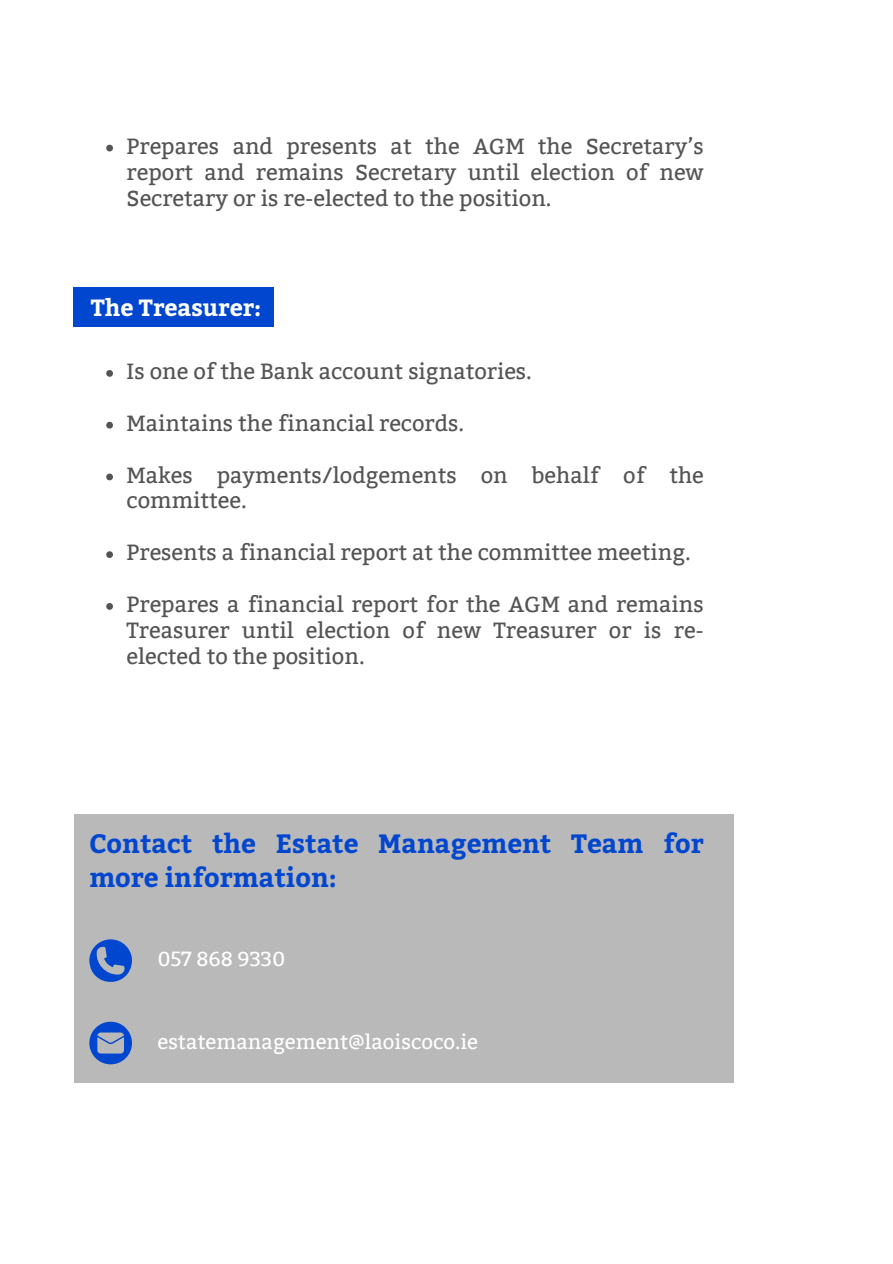
<style>
.page{position:relative;width:893px;height:1264px;background:#fff}
.page>*{position:absolute;margin:0;border:0;box-sizing:border-box;transform-origin:0 0}
.t1{font:700 26.4px/33.8px "Bitter";color:#0046cf}
.t2{font:700 23.4px "Bitter";color:#fff}
.t3{font:21.9px/25.8px "Bitter";color:#545454;text-align:justify}
.t4{font:20.4px "Bitter";color:#fff}
</style>
<div class="page">
<div style="left:74px;top:287px;width:200px;height:40px;background:#0046cf"></div>
<div style="left:74px;top:814px;width:659px;height:268px;background:#b9b9b9"></div>
<svg style="left:89px;top:939px;width:43px;height:43px"></svg>
<svg style="left:106px;top:370px;width:7px;height:7px"></svg>
<svg style="left:106px;top:422px;width:7px;height:6px"></svg>
<svg style="left:106px;top:473px;width:7px;height:7px"></svg>
<svg style="left:106px;top:551px;width:7px;height:7px"></svg>
<svg style="left:106px;top:603px;width:7px;height:6px"></svg>
<svg style="left:89px;top:1021px;width:43px;height:43px"></svg>
<svg style="left:106px;top:145px;width:7px;height:6px"></svg>
<p class="t3" style="left:127px;top:133px;width:578px">Prepares and presents at the AGM the Secretary’s report and remains Secretary until election of new Secretary or is re-elected to the position.</p>
<p class="t2" style="left:91px;top:290px;width:172px">The Treasurer:</p>
<p class="t3" style="left:127px;top:359px;width:407px">Is one of the Bank account signatories.</p>
<h2 class="t3" style="left:127px;top:410px;width:339px">Maintains the financial records.</h2>
<p class="t3" style="left:127px;top:462px;width:578px">Makes payments/lodgements on behalf of the committee.</p>
<p class="t3" style="left:127px;top:540px;width:565px">Presents a financial report at the committee meeting.</p>
<p class="t3" style="left:127px;top:591px;width:578px">Prepares a financial report for the AGM and remains Treasurer until election of new Treasurer or is re&shy;elected to the position.</p>
<h1 class="t1" style="left:89px;top:825px;width:616px">Contact the Estate Management Team for more information:</h1>
<p class="t4" style="left:157px;top:947px;width:129px">057 868 9330</p>
<p class="t4" style="left:157px;top:1030px;width:322px">estatemanagement@laoiscoco.ie</p>
</div>
